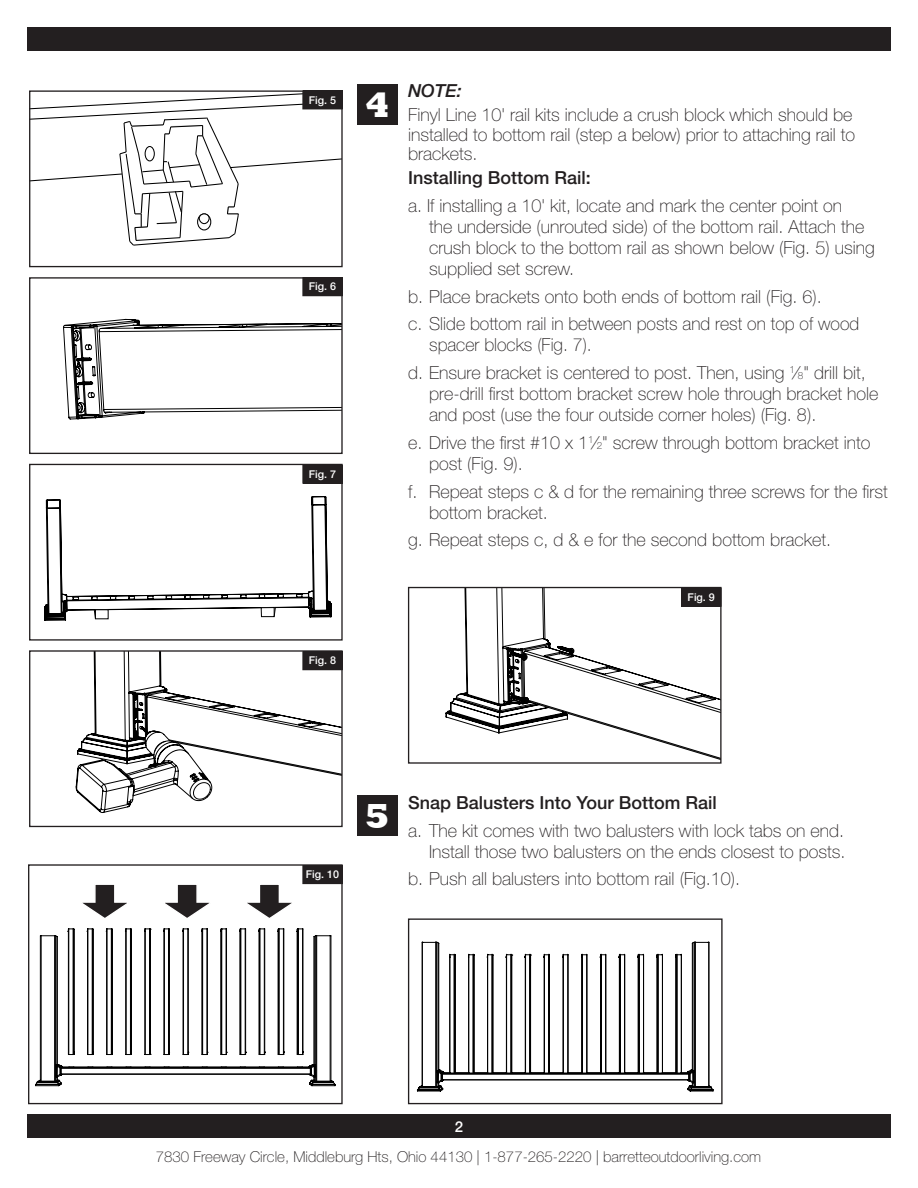
<style>
.page{position:relative;width:918px;height:1188px;background:#fff}
.page>*{position:absolute;margin:0;border:0;box-sizing:border-box;transform-origin:0 0}
.t1{font:800 35.7px "Rockwell";color:#fff}
.t2{font:100 18px/21px "Helvetica Neue LT Std";color:#231f20}
.t3{font:500 18px "Helvetica Neue LT Std";color:#231f20}
.t4{font:italic 500 18px "Helvetica Neue LT Std";color:#231f20}
.t5{font:100 15px "Helvetica Neue LT Std";color:#231f20}
.t6{font:500 15px "Helvetica Neue LT Std";color:#fff}
.t7{font:500 10.8px "Helvetica Neue LT Std";color:#fff}
.s1{font-size:9.9px}
</style>
<div class="page">
<div style="left:27px;top:1115px;width:864px;height:23px;background:#231f20"></div>
<div style="left:27px;top:27px;width:864px;height:24px;background:#231f20"></div>
<div style="left:357px;top:84px;width:40px;height:40px;background:#231f20"></div>
<div style="left:357px;top:796px;width:40px;height:40px;background:#231f20"></div>
<svg style="left:63px;top:296px;width:278px;height:124px"></svg>
<div style="left:29px;top:277px;width:314px;height:177px;border:1px solid #231f20"></div>
<svg style="left:31px;top:93px;width:310px;height:153px"></svg>
<div style="left:29px;top:90px;width:314px;height:177px;border:1px solid #231f20"></div>
<div style="left:29px;top:464px;width:314px;height:177px;border:1px solid #231f20"></div>
<svg style="left:93px;top:652px;width:248px;height:138px"></svg>
<svg style="left:76px;top:726px;width:136px;height:87px"></svg>
<div style="left:29px;top:650px;width:314px;height:177px;border:1px solid #231f20"></div>
<svg style="left:445px;top:589px;width:275px;height:171px"></svg>
<div style="left:408px;top:587px;width:314px;height:177px;border:1px solid #231f20"></div>
<svg style="left:44px;top:496px;width:288px;height:125px"></svg>
<div style="left:303px;top:278px;width:39px;height:18px;background:#231f20"></div>
<div style="left:302px;top:277px;width:41px;height:19px;border:1px solid #231f20"></div>
<div style="left:303px;top:91px;width:39px;height:18px;background:#231f20"></div>
<div style="left:302px;top:90px;width:41px;height:19px;border:1px solid #231f20"></div>
<div style="left:303px;top:465px;width:39px;height:18px;background:#231f20"></div>
<div style="left:302px;top:465px;width:41px;height:19px;border:1px solid #231f20"></div>
<div style="left:303px;top:652px;width:39px;height:18px;background:#231f20"></div>
<div style="left:302px;top:651px;width:41px;height:19px;border:1px solid #231f20"></div>
<div style="left:303px;top:866px;width:39px;height:18px;background:#231f20"></div>
<div style="left:302px;top:865px;width:41px;height:19px;border:1px solid #231f20"></div>
<div style="left:682px;top:588px;width:39px;height:18px;background:#231f20"></div>
<div style="left:681px;top:588px;width:41px;height:19px;border:1px solid #231f20"></div>
<div style="left:28px;top:864px;width:315px;height:240px;border:1px solid #231f20"></div>
<div style="left:408px;top:918px;width:315px;height:186px;border:1px solid #231f20"></div>
<svg style="left:165px;top:884px;width:45px;height:34px"></svg>
<svg style="left:82px;top:884px;width:45px;height:34px"></svg>
<svg style="left:247px;top:884px;width:45px;height:34px"></svg>
<svg style="left:35px;top:935px;width:301px;height:152px"></svg>
<svg style="left:40px;top:928px;width:292px;height:154px"></svg>
<svg style="left:417px;top:1085px;width:297px;height:7px"></svg>
<svg style="left:421px;top:941px;width:289px;height:147px"></svg>
<p class="t7" style="left:309px;top:93px;width:29px">Fig. 5</p>
<p class="t7" style="left:309px;top:280px;width:29px">Fig. 6</p>
<p class="t7" style="left:309px;top:468px;width:29px">Fig. 7</p>
<p class="t7" style="left:309px;top:654px;width:29px">Fig. 8</p>
<p class="t1" style="left:365px;top:84px;width:26px">4</p>
<p class="t4" style="left:408px;top:80px;width:55px">NOTE:</p>
<p class="t2" style="left:408px;top:105px;width:449px;line-height:19.5px">Finyl Line 10' rail kits include a crush block which should be installed to bottom rail (step a below) prior to attaching rail to brackets.</p>
<p class="t3" style="left:408px;top:167px;width:184px">Installing Bottom Rail:</p>
<p class="t2" style="left:429px;top:195px;width:447px;text-indent:-21px">a. If installing a 10' kit, locate and mark the center point on<br>the underside (unrouted side) of the bottom rail. Attach the crush block to the bottom rail as shown below (Fig. 5) using supplied set screw.</p>
<p class="t2" style="left:408px;top:286px;width:415px">b. Place brackets onto both ends of bottom rail (Fig. 6).</p>
<p class="t2" style="left:429px;top:313px;width:432px;text-indent:-21px">c. Slide bottom rail in between posts and rest on top of wood spacer blocks (Fig. 7).</p>
<p class="t2" style="left:429px;top:362px;width:451px;text-indent:-21px">d. Ensure bracket is centered to post. Then, using <sup>1</sup>⁄<span class="s1">8</span>" drill bit, pre-drill first bottom bracket screw hole through bracket hole and post (use the four outside corner holes) (Fig. 8).</p>
<p class="t2" style="left:429px;top:432px;width:443px;text-indent:-21px">e. Drive the first #10 x 1<sup>1</sup>⁄<span class="s1">2</span>" screw through bottom bracket into post (Fig. 9).</p>
<p class="t2" style="left:429px;top:481px;width:460px;text-indent:-21px">f. Repeat steps c &amp; d for the remaining three screws for the first bottom bracket.</p>
<p class="t2" style="left:408px;top:529px;width:424px">g. Repeat steps c, d &amp; e for the second bottom bracket.</p>
<p class="t7" style="left:688px;top:591px;width:29px">Fig. 9</p>
<p class="t7" style="left:306px;top:868px;width:35px">Fig. 10</p>
<p class="t1" style="left:365px;top:796px;width:26px">5</p>
<p class="t3" style="left:408px;top:792px;width:310px">Snap Balusters Into Your Bottom Rail</p>
<p class="t2" style="left:408px;top:820px;width:439px;text-align:right">a. The kit comes with two balusters with lock tabs on end.<br>Install those two balusters on the ends closest to posts.</p>
<p class="t2" style="left:408px;top:868px;width:334px">b. Push all balusters into bottom rail (Fig.10).</p>
<p class="t6" style="left:455px;top:1118px;width:10px">2</p>
<p class="t5" style="left:156px;top:1148px;width:607px">7830 Freeway Circle, Middleburg Hts, Ohio 44130 | 1-877-265-2220 | barretteoutdoorliving.com</p>
</div>
